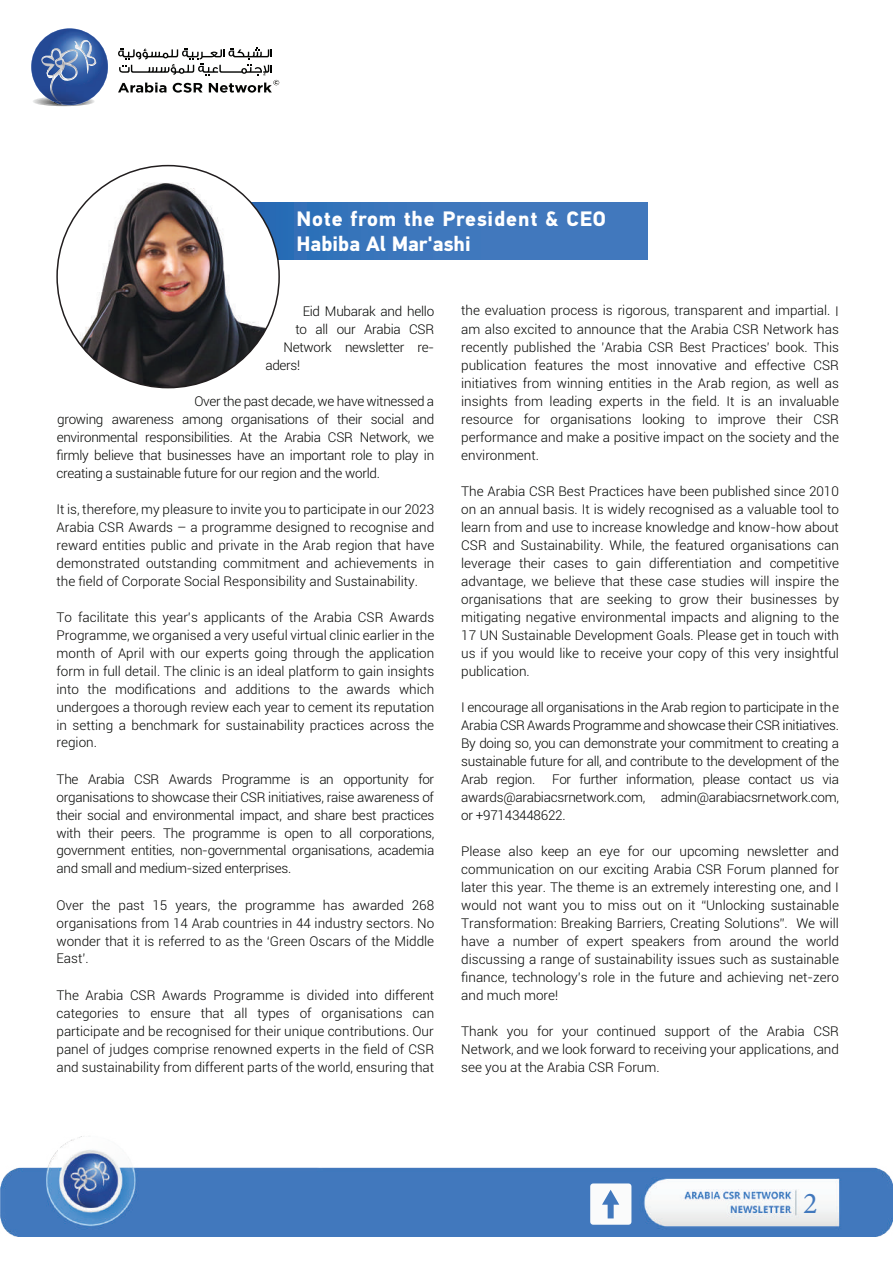
<style>
.page{position:relative;width:893px;height:1263px;background:#fff}
.page>*{position:absolute;margin:0;border:0;box-sizing:border-box;transform-origin:0 0}
.t1{font:30.15px "Minion Pro";color:#4178bd}
.t2{font:700 21px/25px "PF Din Text Arabic";letter-spacing:.04em;color:#fff}
.t3{font:300 13.5px/18px "Roboto";color:#040503;text-align:justify}
.t4{font:300 13.5px "Roboto";letter-spacing:-.02em;color:#040503}
</style>
<div class="page">
<img style="left:0;top:1136px;width:893px;height:101px">
<svg style="left:118px;top:47px;width:161px;height:46px"></svg>
<img style="left:31px;top:29px;width:77px;height:66px">
<svg style="left:33px;top:38px;width:63px;height:68px;background:#5c79ae"></svg>
<img style="left:54px;top:101px;width:23px;height:3px">
<div style="left:590px;top:1183px;width:41px;height:42px;background:#fafbfb;border-radius:3px"></div>
<svg style="left:602px;top:1190px;width:17px;height:28px"></svg>
<svg style="left:280px;top:203px;width:368px;height:56px;background:#3b76bb"></svg>
<svg style="left:56px;top:165px;width:224px;height:223px"></svg>
<h2 class="t2" style="left:297px;top:207px;width:311px">Note from the President &amp; CEO<br>Habiba Al Mar'ashi</h2>
<p class="t4" style="left:303px;top:301px;width:133px">Eid Mubarak and hello</p>
<p class="t4" style="left:296px;top:319px;width:140px">to all our Arabia CSR</p>
<p class="t4" style="left:284px;top:337px;width:152px">Network newsletter re-</p>
<p class="t3" style="left:265px;top:355px;width:36px">aders!</p>
<p class="t3" style="left:57px;top:391px;width:379px;text-indent:138px">Over the past decade, we have witnessed a growing awareness among organisations of their social and environmental responsibilities. At the Arabia CSR Network, we firmly believe that businesses have an important role to play in creating a sustainable future for our region and the world.</p>
<p class="t3" style="left:57px;top:499px;width:379px">It is, therefore, my pleasure to invite you to participate in our 2023<br>Arabia CSR Awards – a programme designed to recognise and reward entities public and private in the Arab region that have demonstrated outstanding commitment and achievements in the field of Corporate Social Responsibility and Sustainability.</p>
<p class="t3" style="left:57px;top:607px;width:379px">To facilitate this year’s applicants of the Arabia CSR Awards Programme, we organised a very useful virtual clinic earlier in the month of April with our experts going through the application form in full detail. The clinic is an ideal platform to gain insights into the modifications and additions to the awards which undergoes a thorough review each year to cement its reputation in setting a benchmark for sustainability practices across the region.</p>
<p class="t3" style="left:57px;top:769px;width:379px">The Arabia CSR Awards Programme is an opportunity for organisations to showcase their CSR initiatives, raise awareness of their social and environmental impact, and share best practices with their peers. The programme is open to all corporations, government entities, non-governmental organisations, academia and small and medium-sized enterprises.</p>
<p class="t3" style="left:57px;top:895px;width:379px">Over the past 15 years, the programme has awarded 268 organisations from 14 Arab countries in 44 industry sectors. No wonder that it is referred to as the ‘Green Oscars of the Middle East’.</p>
<p class="t3" style="left:57px;top:985px;width:379px">The Arabia CSR Awards Programme is divided into different categories to ensure that all types of organisations can participate and be recognised for their unique contributions. Our panel of judges comprise renowned experts in the field of CSR and sustainability from different parts of the world, ensuring that</p>
<p class="t3" style="left:461px;top:301px;width:379px">the evaluation process is rigorous, transparent and impartial. I am also excited to announce that the Arabia CSR Network has recently published the 'Arabia CSR Best Practices' book. This publication features the most innovative and effective CSR initiatives from winning entities in the Arab region, as well as insights from leading experts in the field. It is an invaluable resource for organisations looking to improve their CSR performance and make a positive impact on the society and the environment.</p>
<p class="t3" style="left:461px;top:481px;width:379px">The Arabia CSR Best Practices have been published since 2010 on an annual basis. It is widely recognised as a valuable tool to learn from and use to increase knowledge and know-how about CSR and Sustainability. While, the featured organisations can leverage their cases to gain differentiation and competitive advantage, we believe that these case studies will inspire the organisations that are seeking to grow their businesses by mitigating negative environmental impacts and aligning to the 17 UN Sustainable Development Goals. Please get in touch with us if you would like to receive your copy of this very insightful publication.</p>
<p class="t3" style="left:461px;top:697px;width:379px">I encourage all organisations in the Arab region to participate in the Arabia CSR Awards Programme and showcase their CSR initiatives.<br>By doing so, you can demonstrate your commitment to creating a sustainable future for all, and contribute to the development of the Arab region.</p>
<p class="t3" style="left:461px;top:769px;width:379px;text-indent:91px">For further information, please contact us via awards@arabiacsrnetwork.com, admin@arabiacsrnetwork.com, or +97143448622.</p>
<p class="t3" style="left:461px;top:841px;width:379px">Please also keep an eye for our upcoming newsletter and communication on our exciting Arabia CSR Forum planned for later this year. The theme is an extremely interesting one, and I would not want you to miss out on it “Unlocking sustainable Transformation: Breaking Barriers, Creating Solutions”. We will have a number of expert speakers from around the world discussing a range of sustainability issues such as sustainable finance, technology’s role in the future and achieving net-zero and much more!</p>
<p class="t3" style="left:461px;top:1021px;width:379px">Thank you for your continued support of the Arabia CSR Network, and we look forward to receiving your applications, and see you at the Arabia CSR Forum.</p>
<h1 class="t1" style="left:803px;top:1183px;width:16px">2</h1>
</div>
